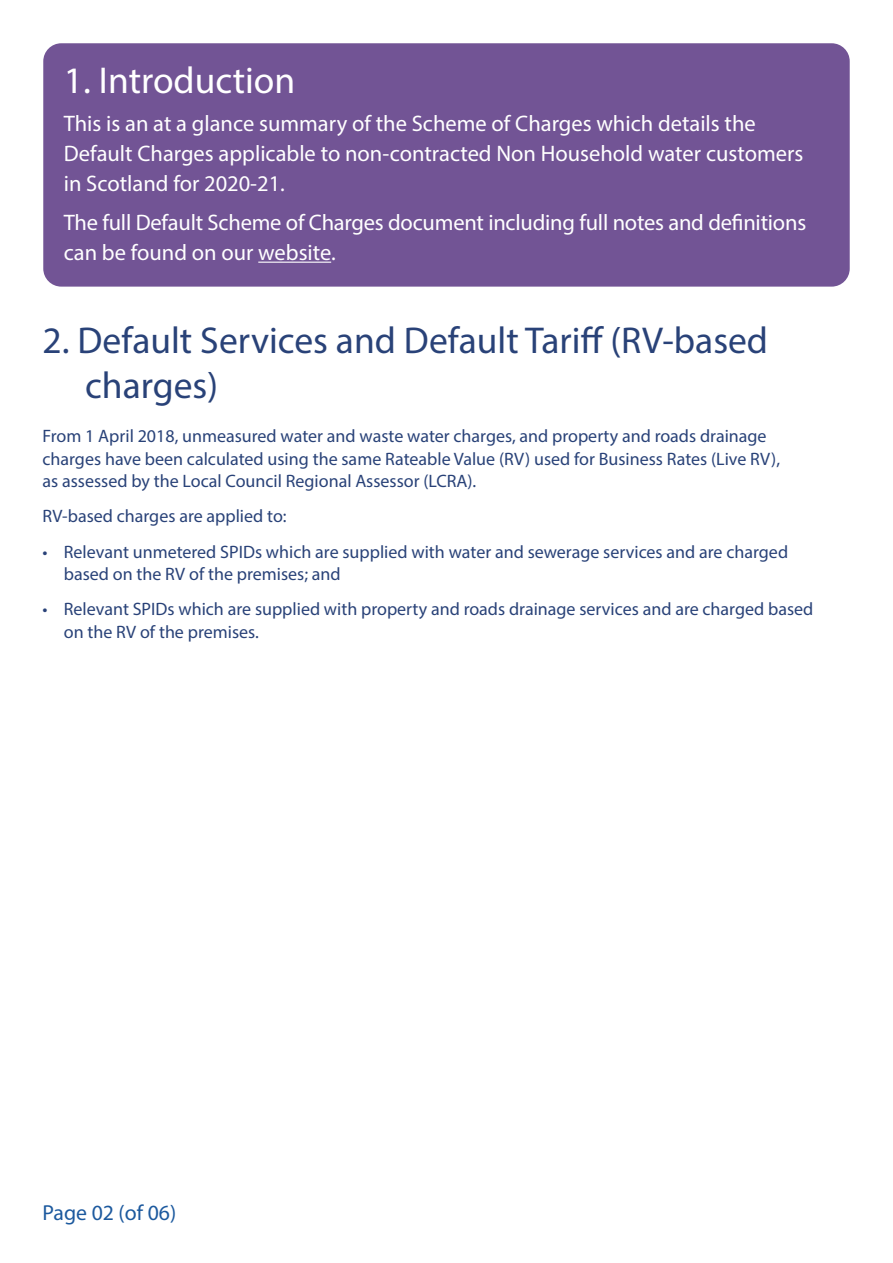
<style>
.page{position:relative;width:893px;height:1263px;background:#fff}
.page>*{position:absolute;margin:0;border:0;box-sizing:border-box;transform-origin:0 0}
.t1{font:37.5px/45px "Myriad Pro";color:#294278}
.Body{font:37.5px "Myriad Pro";color:#fff}
.Body-2{font:22.5px/30px "Myriad Pro";color:#fff}
.t2{font:21.75px "Myriad Pro";color:#1c599e}
.t3{font:18px/22.5px "Myriad Pro";color:#294278}
</style>
<div class="page">
<div style="left:43px;top:43px;width:807px;height:244px;background:#725495;border-radius:18px"></div>
<hr style="left:258px;top:262px;width:73px;height:1px;background:#fff">
<p class="Body" style="left:64px;top:57px;width:233px">1. Introduction</p>
<p class="Body-2" style="left:64px;top:108px;width:741px">This is an at a glance summary of the Scheme of Charges which details the<br>Default Charges applicable to non-contracted Non Household water customers in Scotland for 2020-21.</p>
<p class="Body-2" style="left:64px;top:207px;width:744px">The full Default Scheme of Charges document including full notes and definitions can be found on our website.</p>
<p class="t1" style="left:85px;top:318px;width:684px;text-indent:-43px">2. Default Services and Default Tariff (RV-based charges)</p>
<p class="t3" style="left:43px;top:425px;width:739px">From 1 April 2018, unmeasured water and waste water charges, and property and roads drainage charges have been calculated using the same Rateable Value (RV) used for Business Rates (Live RV), as assessed by the Local Council Regional Assessor (LCRA).</p>
<p class="t3" style="left:43px;top:505px;width:246px">RV-based charges are applied to:</p>
<p class="t3" style="left:64px;top:540px;width:726px;text-indent:-21px">• Relevant unmetered SPIDs which are supplied with water and sewerage services and are charged based on the RV of the premises; and</p>
<p class="t3" style="left:64px;top:598px;width:751px;text-indent:-21px">• Relevant SPIDs which are supplied with property and roads drainage services and are charged based on the RV of the premises.</p>
<p class="t2" style="left:43px;top:1200px;width:135px">Page 02 (of 06)</p>
</div>
